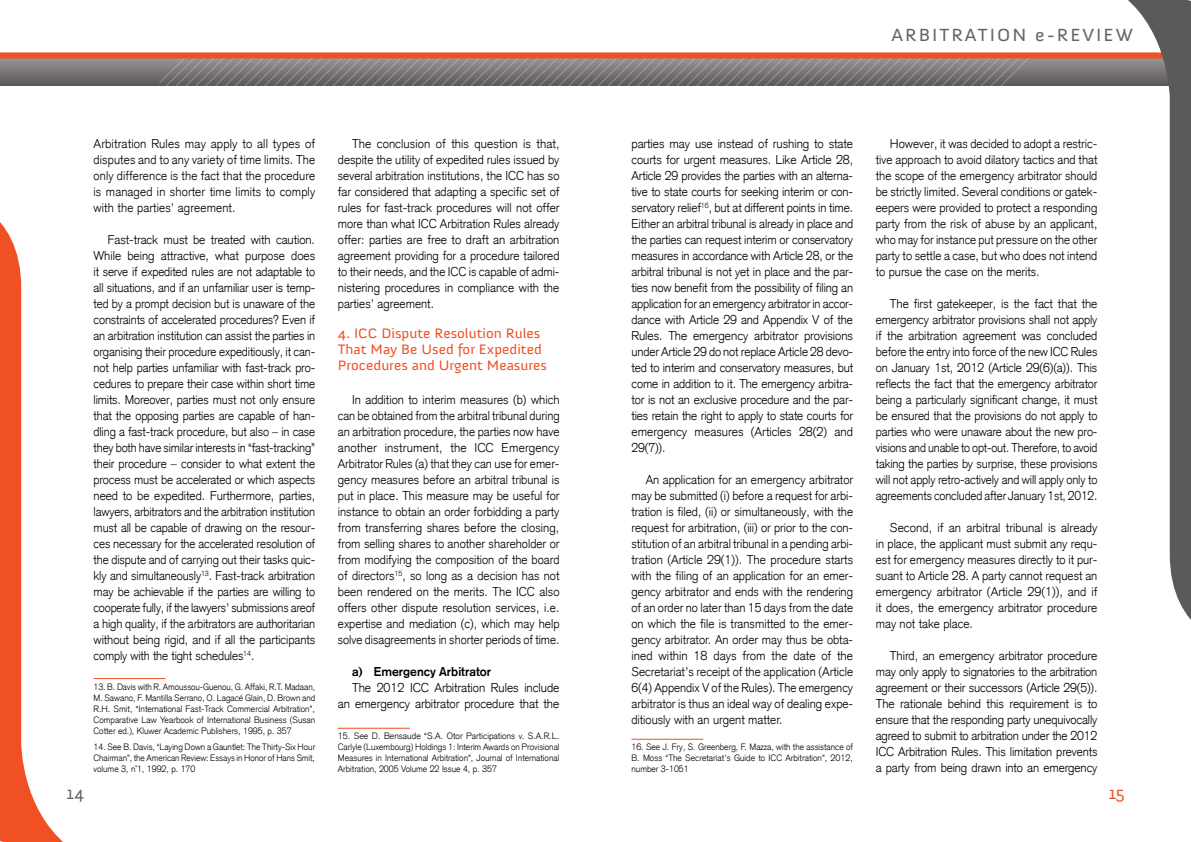
<style>
.page{position:relative;width:1191px;height:842px;background:#fff}
.page>*{position:absolute;margin:0;border:0;box-sizing:border-box;transform-origin:0 0}
.t1{font:18px "Anivers";letter-spacing:.1em;color:#636363;scale:1.1 1}
.t2{font:17.6px "Anivers";color:#636363}
.t3{font:17.6px "Anivers";color:#f05023}
.t4{font:14px/16px "Anivers";color:#f05023;scale:1.1 1}
.t5{font:300 12.5px/16px "Akzidenz Grotesk CE";color:#000;text-align:justify}
.t6{font:700 12.5px "Akzidenz Grotesk CE";color:#000}
.t7{font:300 9px/11px "Akzidenz Grotesk CE";color:#000;text-align:justify}
</style>
<div class="page">
<svg style="left:0;top:58px;width:1123px;height:27px;background:#7a7674"></svg>
<svg style="left:159px;top:58px;width:873px;height:27px;background:#7f7b79"></svg>
<div style="left:0;top:52px;width:1191px;height:6px;background:#f05023"></div>
<svg style="left:0;top:222px;width:63px;height:620px"></svg>
<svg style="left:1123px;top:0;width:68px;height:620px"></svg>
<hr style="left:631px;top:739px;width:72px;height:1px;background:#f05023">
<hr style="left:94px;top:678px;width:72px;height:1px;background:#f05023">
<hr style="left:338px;top:728px;width:72px;height:1px;background:#f05023">
<p class="t5" style="left:94px;top:136px;width:223px">Arbitration Rules may apply to all types of disputes and to any variety of time limits. The only difference is the fact that the procedure is managed in shorter time limits to comply with the parties’ agreement.</p>
<p class="t5" style="left:94px;top:232px;width:223px;text-indent:14px">Fast-track must be treated with caution.<br>While being attractive, what purpose does it serve if expedited rules are not adaptable to all situations, and if an unfamiliar user is temp&shy;ted by a prompt decision but is unaware of the constraints of accelerated procedures? Even if an arbitration institution can assist the parties in organising their procedure expeditiously, it can&shy;not help parties unfamiliar with fast-track pro&shy;cedures to prepare their case within short time limits. Moreover, parties must not only ensure that the opposing parties are capable of han&shy;dling a fast-track procedure, but also – in case they both have similar interests in “fast-tracking” their procedure – consider to what extent the process must be accelerated or which aspects need to be expedited. Furthermore, parties, lawyers, arbitrators and the arbitration institution must all be capable of drawing on the resour&shy;ces necessary for the accelerated resolution of the dispute and of carrying out their tasks quic&shy;kly and simultaneously<sup>13</sup>. Fast-track arbitration may be achievable if the parties are willing to cooperate fully, if the lawyers’ submissions areof a high quality, if the arbitrators are authoritarian without being rigid, and if all the participants comply with the tight schedules<sup>14</sup>.</p>
<p class="t7" style="left:94px;top:681px;width:223px">13. B. Davis with R. Amoussou-Guenou, G. Affaki, R.T. Madaan, M. Sawano, F. Mantilla Serrano, O. Lagacé Glain, D. Brown and R.H. Smit, “International Fast-Track Commercial Arbitration”, Comparative Law Yearbook of International Business (Susan Cotter ed.), Kluwer Academic Publishers, 1995, p. 357</p>
<p class="t7" style="left:94px;top:741px;width:223px">14. See B. Davis, “Laying Down a Gauntlet: The Thirty-Six Hour Chairman”, the American Review: Essays in Honor of Hans Smit, volume 3, n°1, 1992, p. 170</p>
<p class="t5" style="left:338px;top:136px;width:223px;text-indent:14px">The conclusion of this question is that, despite the utility of expedited rules issued by several arbitration institutions, the ICC has so far considered that adapting a specific set of rules for fast-track procedures will not offer more than what ICC Arbitration Rules already offer: parties are free to draft an arbitration agreement providing for a procedure tailored to their needs, and the ICC is capable of admi&shy;nistering procedures in compliance with the parties’ agreement.</p>
<p class="t4" style="left:338px;top:326px;width:192px">4. ICC Dispute Resolution Rules<br>That May Be Used for Expedited<br>Procedures and Urgent Measures</p>
<p class="t5" style="left:338px;top:392px;width:223px;text-indent:14px">In addition to interim measures (b) which can be obtained from the arbitral tribunal during an arbitration procedure, the parties now have another instrument, the ICC Emergency Arbitrator Rules (a) that they can use for emer&shy;gency measures before an arbitral tribunal is put in place. This measure may be useful for instance to obtain an order forbidding a party from transferring shares before the closing, from selling shares to another shareholder or from modifying the composition of the board of directors<sup>15</sup>, so long as a decision has not been rendered on the merits. The ICC also offers other dispute resolution services, i.e. expertise and mediation (c), which may help solve disagreements in shorter periods of time.</p>
<p class="t6" style="left:352px;top:664px;width:141px">a) Emergency Arbitrator</p>
<p class="t5" style="left:338px;top:680px;width:223px;text-align:right">The 2012 ICC Arbitration Rules include an emergency arbitrator procedure that the</p>
<p class="t7" style="left:338px;top:730px;width:223px">15. See D. Bensaude “S.A. Otor Participations v. S.A.R.L.<br>Carlyle (Luxembourg) Holdings 1: Interim Awards on Provisional Measures in International Arbitration”, Journal of International Arbitration, 2005 Volume 22 Issue 4, p. 357</p>
<h1 class="t1" style="left:891px;top:25px;width:221px">ARBITRATION e-REVIEW</h1>
<p class="t5" style="left:631px;top:136px;width:223px">parties may use instead of rushing to state courts for urgent measures. Like Article 28, Article 29 provides the parties with an alterna&shy;tive to state courts for seeking interim or con&shy;servatory relief<sup>16</sup>, but at different points in time.<br>Either an arbitral tribunal is already in place and the parties can request interim or conservatory measures in accordance with Article 28, or the arbitral tribunal is not yet in place and the par&shy;ties now benefit from the possibility of filing an application for an emergency arbitrator in accor&shy;dance with Article 29 and Appendix V of the Rules. The emergency arbitrator provisions under Article 29 do not replace Article 28 devo&shy;ted to interim and conservatory measures, but come in addition to it. The emergency arbitra&shy;tor is not an exclusive procedure and the par&shy;ties retain the right to apply to state courts for emergency measures (Articles 28(2) and 29(7)).</p>
<p class="t5" style="left:631px;top:472px;width:223px;text-indent:14px">An application for an emergency arbitrator may be submitted (i) before a request for arbi&shy;tration is filed, (ii) or simultaneously, with the request for arbitration, (iii) or prior to the con&shy;stitution of an arbitral tribunal in a pending arbi&shy;tration (Article 29(1)). The procedure starts with the filing of an application for an emer&shy;gency arbitrator and ends with the rendering of an order no later than 15 days from the date on which the file is transmitted to the emer&shy;gency arbitrator. An order may thus be obta&shy;ined within 18 days from the date of the Secretariat’s receipt of the application (Article 6(4) Appendix V of the Rules). The emergency arbitrator is thus an ideal way of dealing expe&shy;ditiously with an urgent matter.</p>
<p class="t7" style="left:631px;top:741px;width:223px">16. See J. Fry, S. Greenberg, F. Mazza, with the assistance of B. Moss “The Secretariat’s Guide to ICC Arbitration”, 2012, number 3-1051</p>
<p class="t5" style="left:875px;top:136px;width:223px;text-indent:14px">However, it was decided to adopt a restric&shy;tive approach to avoid dilatory tactics and that the scope of the emergency arbitrator should be strictly limited. Several conditions or gatek&shy;eepers were provided to protect a responding party from the risk of abuse by an applicant, who may for instance put pressure on the other party to settle a case, but who does not intend to pursue the case on the merits.</p>
<p class="t5" style="left:875px;top:296px;width:223px;text-indent:14px">The first gatekeeper, is the fact that the emergency arbitrator provisions shall not apply if the arbitration agreement was concluded before the entry into force of the new ICC Rules on January 1st, 2012 (Article 29(6)(a)). This reflects the fact that the emergency arbitrator being a particularly significant change, it must be ensured that the provisions do not apply to parties who were unaware about the new pro&shy;visions and unable to opt-out. Therefore, to avoid taking the parties by surprise, these provisions will not apply retro-actively and will apply only to agreements concluded after January 1st, 2012.</p>
<p class="t5" style="left:875px;top:520px;width:223px;text-indent:14px">Second, if an arbitral tribunal is already in place, the applicant must submit any requ&shy;est for emergency measures directly to it pur&shy;suant to Article 28. A party cannot request an emergency arbitrator (Article 29(1)), and if it does, the emergency arbitrator procedure may not take place.</p>
<p class="t5" style="left:875px;top:648px;width:223px;text-indent:14px">Third, an emergency arbitrator procedure may only apply to signatories to the arbitration agreement or their successors (Article 29(5)).<br>The rationale behind this requirement is to ensure that the responding party unequivocally agreed to submit to arbitration under the 2012<br>ICC Arbitration Rules. This limitation prevents a party from being drawn into an emergency</p>
<h2 class="t2" style="left:67px;top:783px;width:19px">14</h2>
<h2 class="t3" style="left:1108px;top:783px;width:17px">15</h2>
</div>
